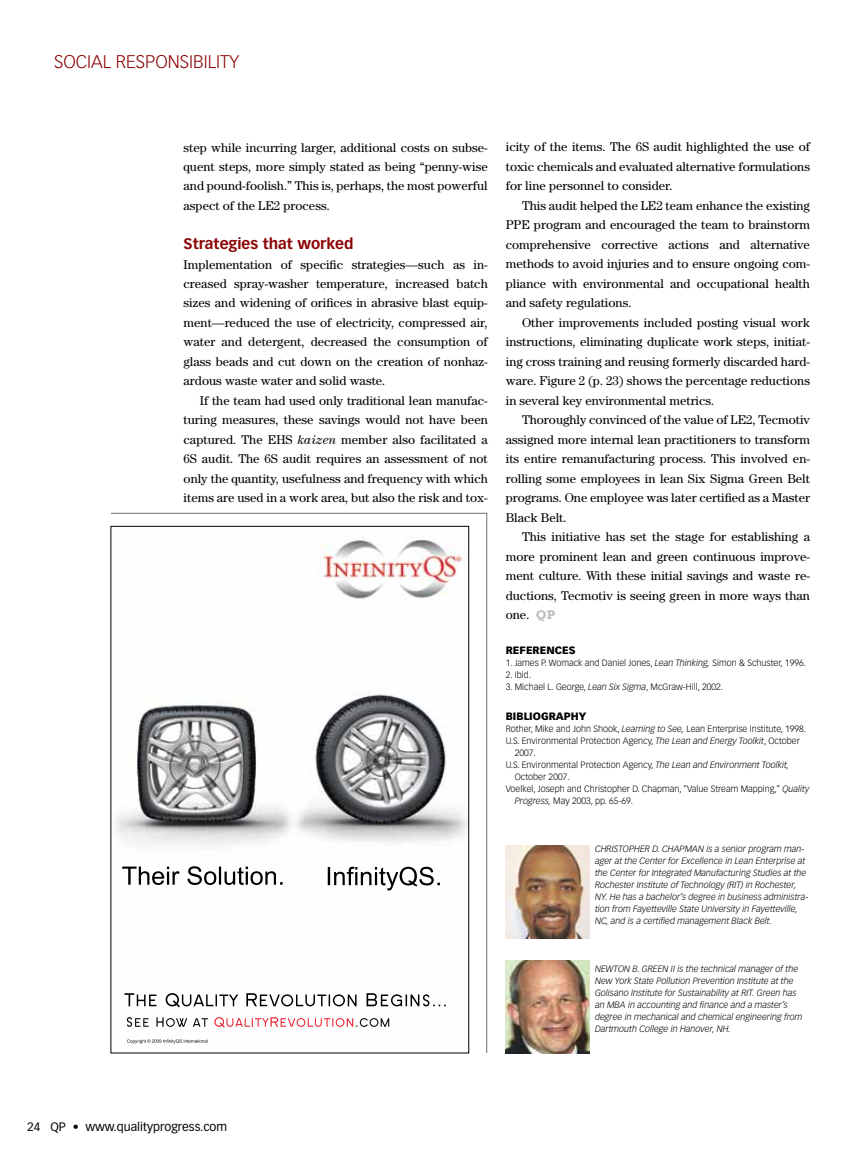
<style>
.page{position:relative;width:864px;height:1161px;background:#fff}
.page>*{position:absolute;margin:0;border:0;box-sizing:border-box;transform-origin:0 0}
.t1{font:300 18px "Vectora LT Std";color:#8b0304}
.t2{font:700 15px "Vectora LT Std";color:#8b0304}
.t3{font:12.75px/19.5px "Century Std";color:#000;text-align:justify}
.t4{font:12px "Vectora LT Std";color:#000}
.t5{font:900 10.5px "Vectora LT Std";color:#000}
.t6{font:italic 300 9px/12px "Vectora LT Std";color:#000}
.t7{font:300 9px "Vectora LT Std";color:#000}
.s1{font-style:italic}
.s2{font-family:"Rockwell Std";font-weight:700;color:#bcbec0}
</style>
<div class="page">
<img style="left:115px;top:540px;width:352px;height:487px">
<svg style="left:122px;top:866px;width:161px;height:19px"></svg>
<svg style="left:328px;top:867px;width:112px;height:24px"></svg>
<svg style="left:127px;top:1039px;width:81px;height:5px"></svg>
<svg style="left:124px;top:993px;width:322px;height:14px"></svg>
<svg style="left:214px;top:1017px;width:175px;height:11px"></svg>
<svg style="left:127px;top:1017px;width:81px;height:10px"></svg>
<hr style="left:111px;top:513px;width:376px;height:1px;background:#6d6e71">
<hr style="left:486px;top:513px;width:1px;height:540px;background:#6d6e71">
<img style="left:506px;top:845px;width:84px;height:94px">
<img style="left:506px;top:960px;width:84px;height:94px">
<h1 class="t1" style="left:54px;top:51px;width:187px">social responsibility</h1>
<p class="t3" style="left:184px;top:137px;width:306px">step while incurring larger, additional costs on subse&shy;quent steps, more simply stated as being “penny-wise and pound-foolish.” This is, perhaps, the most powerful aspect of the LE2 process.</p>
<p class="t2" style="left:184px;top:235px;width:171px">Strategies that worked</p>
<p class="t3" style="left:184px;top:254px;width:306px">Implementation of specific strategies—such as in&shy;creased spray-washer temperature, increased batch sizes and widening of orifices in abrasive blast equip&shy;ment—reduced the use of electricity, compressed air, water and detergent, decreased the consumption of glass beads and cut down on the creation of nonhaz&shy;ardous waste water and solid waste.</p>
<p class="t3" style="left:184px;top:391px;width:306px;text-indent:16px">If the team had used only traditional lean manufac&shy;turing measures, these savings would not have been captured. The EHS <span class="s1">kaizen</span> member also facilitated a 6S audit. The 6S audit requires an assessment of not only the quantity, usefulness and frequency with which items are used in a work area, but also the risk and tox-</p>
<p class="t3" style="left:506px;top:137px;width:306px">icity of the items. The 6S audit highlighted the use of toxic chemicals and evaluated alternative formulations for line personnel to consider.</p>
<p class="t3" style="left:506px;top:196px;width:306px;text-indent:16px">This audit helped the LE2 team enhance the existing PPE program and encouraged the team to brainstorm comprehensive corrective actions and alternative methods to avoid injuries and to ensure ongoing com&shy;pliance with environmental and occupational health and safety regulations.</p>
<p class="t3" style="left:506px;top:313px;width:306px;text-indent:16px">Other improvements included posting visual work instructions, eliminating duplicate work steps, initiat&shy;ing cross training and reusing formerly discarded hard&shy;ware. Figure 2 (p. 23) shows the percentage reductions in several key environmental metrics.</p>
<p class="t3" style="left:506px;top:410px;width:306px;text-indent:16px">Thoroughly convinced of the value of LE2, Tecmotiv assigned more internal lean practitioners to transform its entire remanufacturing process. This involved en&shy;rolling some employees in lean Six Sigma Green Belt programs. One employee was later certified as a Master Black Belt.</p>
<p class="t3" style="left:506px;top:527px;width:306px;text-indent:16px">This initiative has set the stage for establishing a more prominent lean and green continuous improve&shy;ment culture. With these initial savings and waste re&shy;ductions, Tecmotiv is seeing green in more ways than one. <span class="s2">QP</span></p>
<p class="t5" style="left:506px;top:644px;width:71px">REFERENCES</p>
<p class="t7" style="left:506px;top:658px;width:302px">1. James P. Womack and Daniel Jones, <span class="s1">Lean Thinking,</span> Simon &amp; Schuster, 1996.</p>
<p class="t7" style="left:506px;top:670px;width:27px">2. Ibid.</p>
<p class="t7" style="left:506px;top:682px;width:219px">3. Michael L. George, <span class="s1">Lean Six Sigma</span>, McGraw-Hill, 2002.</p>
<p class="t5" style="left:506px;top:710px;width:82px">BIBLIOGRAPHY</p>
<p class="t7" style="left:506px;top:724px;width:302px">Rother, Mike and John Shook, <span class="s1">Learning to See,</span> Lean Enterprise I nstitute, 1998.</p>
<p class="t7" style="left:506px;top:736px;width:296px">U.S. Environmental Protection Agency, <span class="s1">The Lean and Energy Toolkit</span>, October</p>
<p class="t7" style="left:515px;top:748px;width:23px">2007.</p>
<p class="t7" style="left:506px;top:760px;width:285px">U.S. Environmental Protection Agency, <span class="s1">The Lean and Environment Toolkit,</span></p>
<p class="t7" style="left:515px;top:772px;width:56px">October 2007.</p>
<p class="t7" style="left:506px;top:784px;width:305px">Voelkel, Joseph and Christopher D. Chapman, “Value Stream Mapping,” <span class="s1">Quality</span></p>
<p class="t7" style="left:515px;top:796px;width:120px"><span class="s1">Progress,</span> May 2003, pp. 65-69.</p>
<p class="t6" style="left:595px;top:843px;width:215px">CHRISTOPHER D. CHAPMAN is a senior program man&shy;ager at the Center for Excellence in Lean Enterprise at the Center for Integrated Manufacturing Studies at the Rochester Institute of Technology (RIT) in Rochester, NY. He has a bachelor’s degree in business administra&shy;tion from Fayetteville State University in Fayetteville, NC, and is a certified management Black Belt.</p>
<p class="t6" style="left:595px;top:963px;width:209px">NEWTON B. GREEN II is the technical manager of the New York State Pollution Prevention Institute at the Golisano Institute for Sustainability at RIT. Green has an MBA in accounting and finance and a master’s degree in mechanical and chemical engineering from Dartmouth College in Hanover, NH.</p>
<p class="t4" style="left:27px;top:1120px;width:202px">24 QP • www.qualityprogress.com</p>
</div>
